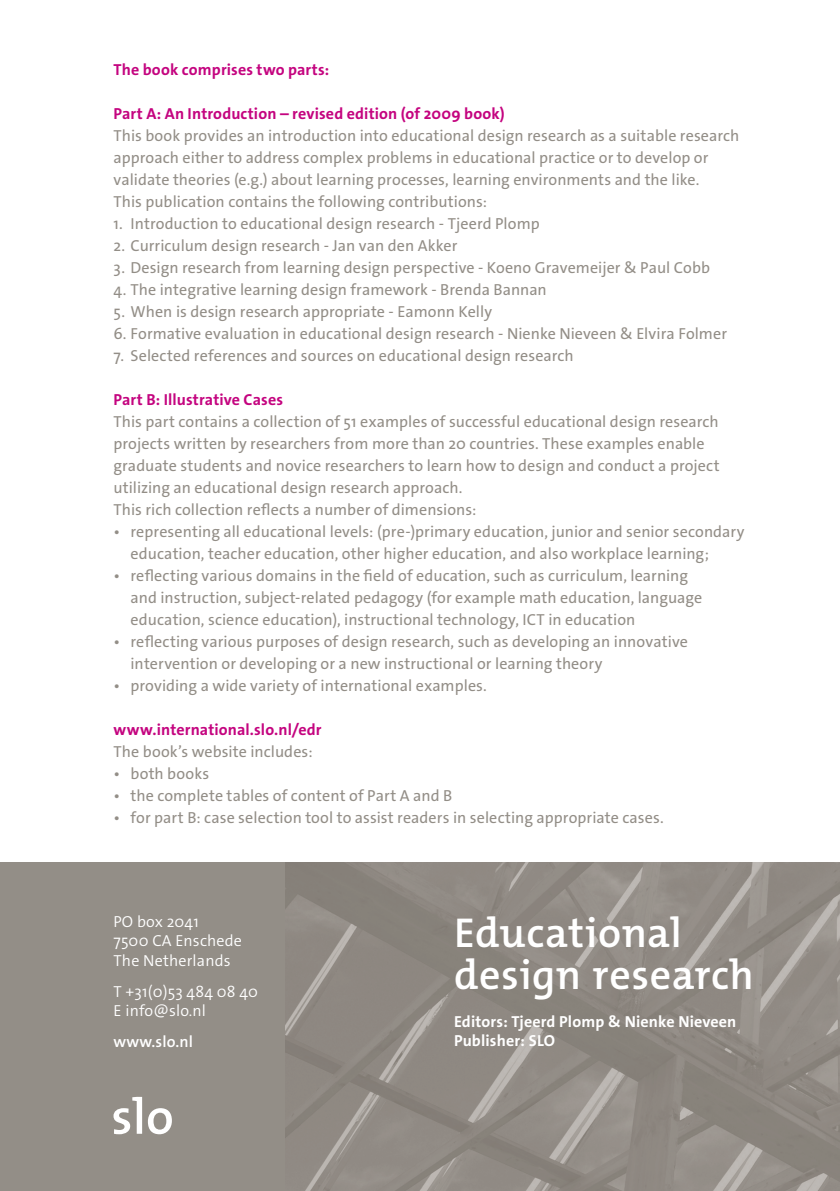
<style>
.page{position:relative;width:840px;height:1191px;background:#fff}
.page>*{position:absolute;margin:0;border:0;box-sizing:border-box;transform-origin:0 0}
.t1{font:600 42px "The Mix Os F";letter-spacing:.01em;color:#fff}
.t2{font:16px/22px "The Sans Os F";letter-spacing:.005em;color:#938e87}
.t3{font:700 16px/22px "The Sans Os F";letter-spacing:.01em;color:#c4047f}
.t4{font:300 16px "The Sans Os F";letter-spacing:.01em;color:#fff}
.t5{font:700 16px "The Sans Os F";letter-spacing:.01em;color:#fff}
.t6{font:600 16px "The Sans Os F";letter-spacing:.01em;color:#fff}
.s1{font-weight:700;color:#c4047f}
.s2{font-weight:400;color:#938e87}
</style>
<div class="page">
<div style="left:0;top:862px;width:839px;height:329px;background:#938e87"></div>
<img style="left:285px;top:862px;width:554px;height:329px">
<svg style="left:113px;top:1096px;width:59px;height:38px"></svg>
<p class="t3" style="left:113px;top:59px;width:217px">The book comprises two parts:</p>
<p class="t2" style="left:113px;top:103px;width:627px"><span class="s1">Part A: An Introduction – revised edition (of 2009 book)<br></span>This book provides an introduction into educational design research as a suitable research approach either to address complex problems in educational practice or to develop or validate theories (e.g.) about learning processes, learning environments and the like.<br>This publication contains the following contributions:</p>
<p class="t2" style="left:113px;top:213px;width:427px">1. Introduction to educational design research - Tjeerd Plomp</p>
<p class="t2" style="left:113px;top:235px;width:345px">2. Curriculum design research - Jan van den Akker</p>
<p class="t2" style="left:113px;top:257px;width:597px">3. Design research from learning design perspective - Koeno Gravemeijer &amp; Paul Cobb</p>
<p class="t2" style="left:113px;top:279px;width:434px">4. The integrative learning design framework - Brenda Bannan</p>
<p class="t2" style="left:113px;top:301px;width:380px">5. When is design research appropriate - Eamonn Kelly</p>
<p class="t2" style="left:113px;top:323px;width:614px">6. Formative evaluation in educational design research - Nienke Nieveen &amp; Elvira Folmer</p>
<p class="t2" style="left:113px;top:345px;width:461px">7. Selected references and sources on educational design research</p>
<p class="t2" style="left:113px;top:389px;width:607px"><span class="s1">Part B: Illustrative Cases<br></span>This part contains a collection of 51 examples of successful educational design research projects written by researchers from more than 20 countries. These examples enable graduate students and novice researchers to learn how to design and conduct a project utilizing an educational design research approach.<br>This rich collection reflects a number of dimensions:</p>
<p class="t2" style="left:130px;top:521px;width:615px;text-indent:-17px">• representing all educational levels: (pre-)primary education, junior and senior secondary education, teacher education, other higher education, and also workplace learning;</p>
<p class="t2" style="left:130px;top:565px;width:573px;text-indent:-17px">• reflecting various domains in the field of education, such as curriculum, learning and instruction, subject-related pedagogy (for example math education, language education, science education), instructional technology, ICT in education</p>
<p class="t2" style="left:130px;top:631px;width:558px;text-indent:-17px">• reflecting various purposes of design research, such as developing an innovative intervention or developing or a new instructional or learning theory</p>
<p class="t2" style="left:113px;top:675px;width:374px">• providing a wide variety of international examples.</p>
<p class="t3" style="left:113px;top:719px;width:209px">www.international.slo.nl/edr<br><span class="s2">The book’s website includes:</span></p>
<p class="t2" style="left:113px;top:763px;width:97px">• both books</p>
<p class="t2" style="left:113px;top:785px;width:340px">• the complete tables of content of Part A and B</p>
<p class="t2" style="left:113px;top:807px;width:551px">• for part B: case selection tool to assist readers in selecting appropriate cases.</p>
<p class="t4" style="left:113px;top:911px;width:87px">PO box 2041</p>
<p class="t4" style="left:113px;top:930px;width:130px">7500 CA Enschede</p>
<p class="t4" style="left:113px;top:950px;width:119px">The Netherlands</p>
<p class="t4" style="left:113px;top:981px;width:146px">T +31(0)53 484 08 40</p>
<p class="t4" style="left:113px;top:1000px;width:94px">E info@slo.nl</p>
<p class="t6" style="left:113px;top:1031px;width:81px">www.slo.nl</p>
<p class="t1" style="left:454px;top:905px;width:229px">Educational</p>
<p class="t1" style="left:454px;top:947px;width:301px">design research</p>
<p class="t5" style="left:454px;top:1011px;width:284px">Editors: Tjeerd Plomp &amp; Nienke Nieveen</p>
<p class="t5" style="left:454px;top:1030px;width:102px">Publisher: SLO</p>
</div>
